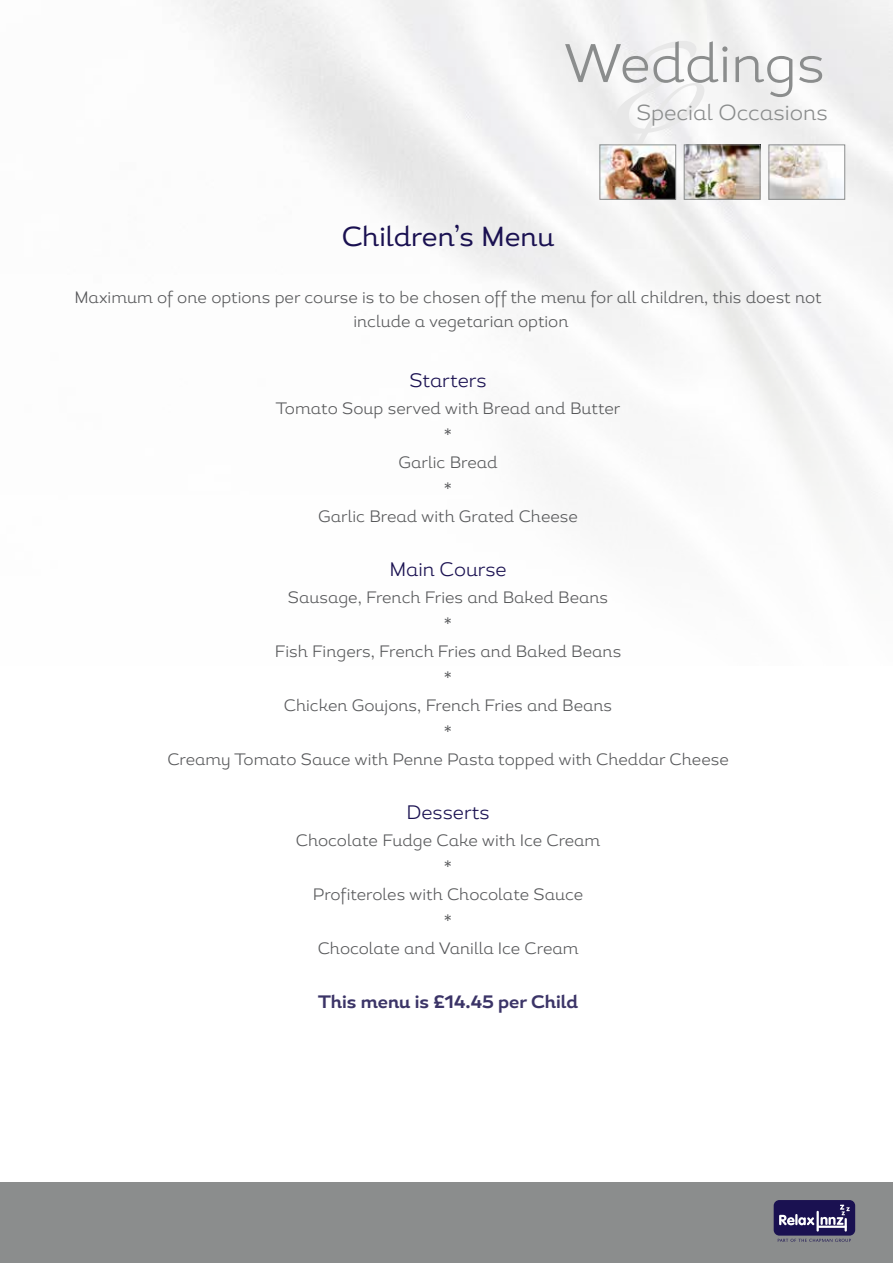
<style>
.page{position:relative;width:893px;height:1263px;background:#fff}
.page>*{position:absolute;margin:0;border:0;box-sizing:border-box;transform-origin:0 0}
.t1{font:193.65px "Suave Script Alt";color:#e8e8e8}
.t2{font:300 54.15px "Magallanes";color:#8b8d8d}
.t3{font:27.6px "Magallanes";color:#1a1151}
.t4{font:300 21.75px "Magallanes";color:#8b8d8d}
.t5{font:300 19.5px "Magallanes";color:#1a1151}
.t6{font:700 18px "Magallanes";color:#3b3467}
.t7{font:300 16.5px/27px "Magallanes";color:#58595b;text-align:center}
</style>
<div class="page">
<img style="left:188px;top:0;width:705px;height:508px">
<div style="left:0;top:1182px;width:893px;height:81px;background:#8b8d8d"></div>
<div style="left:774px;top:1200px;width:81px;height:35px;background:#1a1151;border-radius:6px"></div>
<hr style="left:817px;top:1225px;width:29px;height:3px;background:#fff">
<hr style="left:816px;top:1211px;width:3px;height:20px;background:#fff">
<svg style="left:779px;top:1214px;width:35px;height:11px"></svg>
<svg style="left:820px;top:1205px;width:30px;height:26px"></svg>
<svg style="left:778px;top:1239px;width:73px;height:3px"></svg>
<img style="left:771px;top:147px;width:72px;height:51px">
<div style="left:769px;top:145px;width:76px;height:55px;border:1px solid #8b8d8d"></div>
<img style="left:686px;top:147px;width:72px;height:51px">
<div style="left:684px;top:145px;width:76px;height:55px;border:1px solid #8b8d8d"></div>
<img style="left:602px;top:147px;width:72px;height:51px">
<div style="left:600px;top:145px;width:76px;height:55px;border:1px solid #8b8d8d"></div>
<h1 class="t1" style="left:612px;top:-54px;width:96px">&amp;</h1>
<h2 class="t2" style="left:563px;top:30px;width:263px">Weddings</h2>
<h3 class="t4" style="left:636px;top:99px;width:193px">Special Occasions</h3>
<h3 class="t3" style="left:342px;top:219px;width:214px">Children’s Menu</h3>
<p class="t7" style="left:353px;top:285px;width:470px;line-height:24px;text-align:left;text-indent:-279px">Maximum of one options per course is to be chosen off the menu for all children, this doest not include a vegetarian option</p>
<p class="t5" style="left:409px;top:368px;width:79px">Starters</p>
<p class="t7" style="left:276px;top:395px;width:346px">Tomato Soup served with Bread and Butter *<br>Garlic Bread<br>*<br>Garlic Bread with Grated Cheese</p>
<p class="t5" style="left:389px;top:557px;width:119px">Main Course</p>
<p class="t7" style="left:167px;top:584px;width:563px">Sausage, French Fries and Baked Beans<br>*<br>Fish Fingers, French Fries and Baked Beans<br>*<br>Chicken Goujons, French Fries and Beans<br>*<br>Creamy Tomato Sauce with Penne Pasta topped with Cheddar Cheese</p>
<p class="t5" style="left:406px;top:800px;width:85px">Desserts</p>
<p class="t7" style="left:296px;top:827px;width:306px">Chocolate Fudge Cake with Ice Cream *<br>Profiteroles with Chocolate Sauce<br>*<br>Chocolate and Vanilla Ice Cream</p>
<p class="t6" style="left:318px;top:990px;width:261px">This menu is £14.45 per Child</p>
</div>
